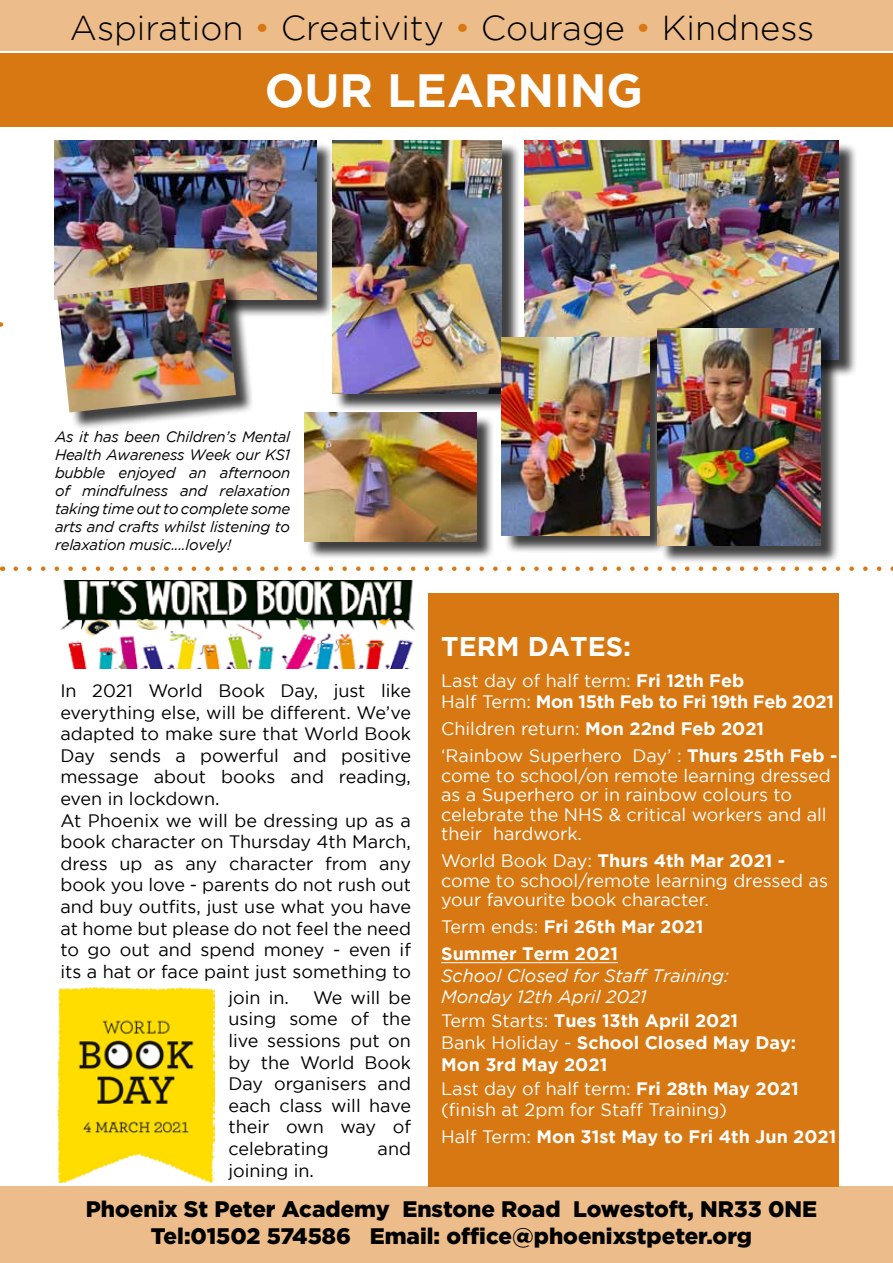
<style>
.page{position:relative;width:893px;height:1263px;background:#fff}
.page>*{position:absolute;margin:0;border:0;box-sizing:border-box;transform-origin:0 0}
.t1{font:700 46.5px "Gotham";color:#fff}
.t2{font:300 34.5px "Gotham";color:#000}
.t3{font:700 27px "Gotham";color:#fff}
.t4{font:900 22.5px/27px "Gotham";color:#000;text-align:center}
.t5{font:18px/21.6px "Gotham";color:#000}
.t6{font:18px/19.5px "Gotham";color:#fff}
.t7{font:700 18px/21.6px "Gotham";color:#fff}
.t8{font:700 18px/21.6px "Gotham";letter-spacing:-.02em;color:#fff}
.t9{font:italic 18px/21.6px "Gotham";color:#fff}
.t10{font:italic 15px/18px "Gotham";letter-spacing:-.02em;color:#000;text-align:justify}
.s1{color:#d77813}
.s2{font-weight:400}
.s3{font-weight:700}
</style>
<div class="page">
<div style="left:0;top:0;width:893px;height:50px;background:#ecbd8a"></div>
<div style="left:0;top:1186px;width:893px;height:77px;background:#ecbd8a"></div>
<div style="left:0;top:53px;width:893px;height:74px;background:#d77813"></div>
<div style="left:428px;top:593px;width:411px;height:593px;background:#d77813"></div>
<hr style="left:441px;top:962px;width:177px;height:1px;background:#fff">
<div style="left:56px;top:142px;width:278px;height:177px;background:#000;opacity:.75"></div>
<img style="left:54px;top:140px;width:262px;height:160px">
<div style="left:527px;top:142px;width:330px;height:236px;background:#000;opacity:.75"></div>
<img style="left:525px;top:140px;width:314px;height:200px">
<div style="left:334px;top:142px;width:186px;height:270px;background:#000;opacity:.75"></div>
<img style="left:332px;top:140px;width:170px;height:253px">
<div style="left:306px;top:415px;width:189px;height:145px;background:#000;opacity:.75"></div>
<img style="left:304px;top:412px;width:172px;height:130px">
<div style="left:504px;top:340px;width:165px;height:214px;background:#000;opacity:.75"></div>
<img style="left:502px;top:338px;width:148px;height:197px">
<div style="left:660px;top:330px;width:179px;height:234px;background:#000;opacity:.75"></div>
<img style="left:658px;top:328px;width:163px;height:217px">
<div style="left:59px;top:281px;width:195px;height:149px;background:#000;opacity:.75"></div>
<img style="left:57px;top:278px;width:179px;height:134px">
<svg style="left:16px;top:566px;width:877px;height:5px"></svg>
<img style="left:57px;top:988px;width:157px;height:195px">
<img style="left:60px;top:580px;width:356px;height:88px">
<h2 class="t2" style="left:70px;top:9px;width:746px">Aspiration <span class="s1">•</span> Creativity <span class="s1">•</span> Courage <span class="s1">•</span> Kindness</h2>
<h1 class="t1" style="left:265px;top:64px;width:184px">Our Learning</h1>
<p class="t10" style="left:55px;top:428px;width:237px">As it has been Children’s Mental Health Awareness Week our KS1 bubble enjoyed an afternoon of mindfulness and relaxation taking time out to complete some arts and crafts whilst listening to relaxation music....lovely!</p>
<p class="t5" style="left:60px;top:679px;width:352px">In 2021 World Book Day, just like everything else, will be different. We’ve adapted to make sure that World Book Day sends a powerful and positive message about books and reading, even in lockdown.<br>At Phoenix we will be dressing up as a book character on Thursday 4th March, dress up as any character from any book you love - parents do not rush out and buy outfits, just use what you have at home but please do not feel the need to go out and spend money - even if its a hat or face paint just something to</p>
<p class="t5" style="left:228px;top:986px;width:62px">join in.</p>
<p class="t5" style="left:228px;top:986px;width:184px;text-align:justify;text-indent:85px">We will be using some of the live sessions put on by the World Book Day organisers and each class will have their own way of celebrating</p>
<p class="t5" style="left:378px;top:1137px;width:35px">and</p>
<p class="t5" style="left:228px;top:1159px;width:87px">joining in.</p>
<h3 class="t3" style="left:441px;top:631px;width:191px">TERM DATES:</h3>
<p class="t8" style="left:441px;top:669px;width:394px"><span class="s2">Last day of half term:</span> Fri 12th Feb<br><span class="s2">Half Term:</span> Mon 15th Feb to Fri 19th Feb 2021</p>
<p class="t6" style="left:441px;top:715px;width:398px;line-height:27px">Children return: <span class="s3">Mon 22nd Feb 2021 </span>‘Rainbow Superhero Day’ : <span class="s3">Thurs 25th Feb -</span></p>
<p class="t6" style="left:441px;top:765px;width:391px">come to school/on remote learning dressed as a Superhero or in rainbow colours to celebrate the NHS &amp; critical workers and all their hardwork.</p>
<p class="t6" style="left:441px;top:851px;width:388px">World Book Day: <span class="s3">Thurs 4th Mar 2021 - </span>come to school/remote learning dressed as your favourite book character.</p>
<p class="t7" style="left:441px;top:913px;width:264px;line-height:27px"><span class="s2">Term ends:</span> Fri 26th Mar 2021<br>Summer Term 2021</p>
<p class="t9" style="left:441px;top:965px;width:289px">School Closed for Staff Training:<br>Monday 12th April 2021</p>
<p class="t7" style="left:441px;top:1010px;width:357px"><span class="s2">Term Starts:</span> Tues 13th April 2021<br><span class="s2">Bank Holiday -</span> School Closed May Day:<br>Mon 3rd May 2021</p>
<p class="t6" style="left:441px;top:1077px;width:359px;line-height:21.6px">Last day of half term: <span class="s3">Fri 28th May 2021 </span>(finish at 2pm for Staff Training)</p>
<p class="t7" style="left:441px;top:1126px;width:397px"><span class="s2">Half Term:</span> Mon 31st May to Fri 4th Jun 2021</p>
<p class="t4" style="left:86px;top:1195px;width:733px">Phoenix St Peter Academy Enstone Road Lowestoft, NR33 0NE<br>Tel:01502 574586 Email: office@phoenixstpeter.org</p>
</div>
